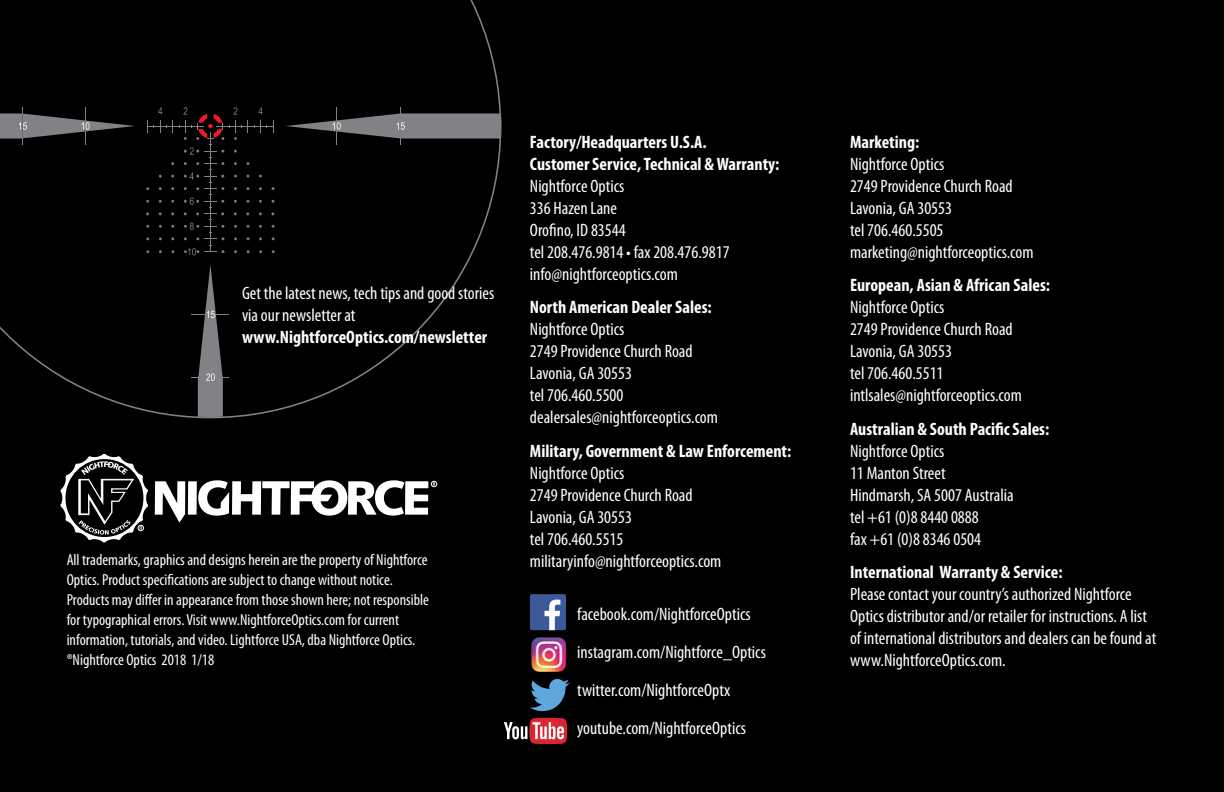
<style>
.page{position:relative;width:1224px;height:792px;background:#000}
.page>*{position:absolute;margin:0;border:0;box-sizing:border-box;transform-origin:0 0}
.t1{font:condensed 18px/22px "Myriad Pro";color:#fff}
.t2{font:700 condensed 18px/22px "Myriad Pro";color:#fff}
.t3{font:condensed 16px/20px "Myriad Pro";color:#fff}
</style>
<div class="page">
<svg style="left:155px;top:481px;width:30px;height:42px"></svg>
<div style="left:188px;top:481px;width:9px;height:34px;background:#fff"></div>
<svg style="left:61px;top:454px;width:87px;height:88px"></svg>
<svg style="left:198px;top:480px;width:239px;height:36px"></svg>
<svg style="left:504px;top:718px;width:63px;height:26px"></svg>
<div style="left:530px;top:594px;width:36px;height:36px;background:#3c5a99;border-radius:2px"></div>
<svg style="left:545px;top:600px;width:15px;height:30px"></svg>
<svg style="left:530px;top:679px;width:40px;height:32px"></svg>
<svg style="left:0;top:0;width:501px;height:418px"></svg>
<svg style="left:286px;top:107px;width:215px;height:38px"></svg>
<svg style="left:0;top:107px;width:135px;height:38px"></svg>
<svg style="left:192px;top:264px;width:37px;height:153px"></svg>
<svg style="left:146px;top:107px;width:129px;height:148px"></svg>
<img style="left:532px;top:637px;width:32px;height:35px">
<p class="t1" style="left:242px;top:281px;width:254px">Get the latest news, tech tips and good stories via our newsletter at</p>
<p class="t2" style="left:242px;top:325px;width:247px">www.NightforceOptics.com/newsletter</p>
<p class="t2" style="left:530px;top:130px;width:251px">Factory/Headquarters U.S.A.<br>Customer Service, Technical &amp; Warranty:</p>
<p class="t1" style="left:530px;top:174px;width:201px">Nightforce Optics<br>336 Hazen Lane<br>Orofino, ID 83544<br>tel 208.476.9814 • fax 208.476.9817 info@nightforceoptics.com</p>
<p class="t2" style="left:530px;top:296px;width:183px">North American Dealer Sales:</p>
<p class="t1" style="left:530px;top:318px;width:190px">Nightforce Optics<br>2749 Providence Church Road<br>Lavonia, GA 30553<br>tel 706.460.5500 dealersales@nightforceoptics.com</p>
<p class="t2" style="left:530px;top:439px;width:263px">Military, Government &amp; Law Enforcement:</p>
<p class="t1" style="left:530px;top:461px;width:164px">Nightforce Optics<br>2749 Providence Church Road<br>Lavonia, GA 30553<br>tel 706.460.5515</p>
<p class="t3" style="left:67px;top:550px;width:362px">All trademarks, graphics and designs herein are the property of Nightforce</p>
<p class="t1" style="left:530px;top:549px;width:193px">militaryinfo@nightforceoptics.com</p>
<p class="t3" style="left:67px;top:570px;width:364px">Optics. Product specifications are subject to change without notice.<br>Products may differ in appearance from those shown here; not responsible for typographical errors. Visit www.NightforceOptics.com for current information, tutorials, and video. Lightforce USA, dba Nightforce Optics. ®Nightforce Optics 2018 1/18</p>
<p class="t1" style="left:577px;top:595px;width:190px;line-height:38px">facebook.com/NightforceOptics instagram.com/Nightforce_Optics twitter.com/NightforceOptx youtube.com/NightforceOptics</p>
<p class="t2" style="left:850px;top:130px;width:71px">Marketing:</p>
<p class="t1" style="left:850px;top:153px;width:185px">Nightforce Optics<br>2749 Providence Church Road<br>Lavonia, GA 30553<br>tel 706.460.5505 marketing@nightforceoptics.com</p>
<p class="t2" style="left:850px;top:274px;width:202px">European, Asian &amp; African Sales:</p>
<p class="t1" style="left:850px;top:296px;width:173px">Nightforce Optics<br>2749 Providence Church Road<br>Lavonia, GA 30553<br>tel 706.460.5511 intlsales@nightforceoptics.com</p>
<p class="t2" style="left:850px;top:417px;width:201px">Australian &amp; South Pacific Sales:</p>
<p class="t1" style="left:850px;top:440px;width:165px">Nightforce Optics<br>11 Manton Street<br>Hindmarsh, SA 5007 Australia tel +61 (0)8 8440 0888<br>fax +61 (0)8 8346 0504</p>
<p class="t2" style="left:850px;top:561px;width:214px">International Warranty &amp; Service:</p>
<p class="t1" style="left:850px;top:583px;width:308px">Please contact your country’s authorized Nightforce Optics distributor and/or retailer for instructions. A list of international distributors and dealers can be found at www.NightforceOptics.com.</p>
</div>
